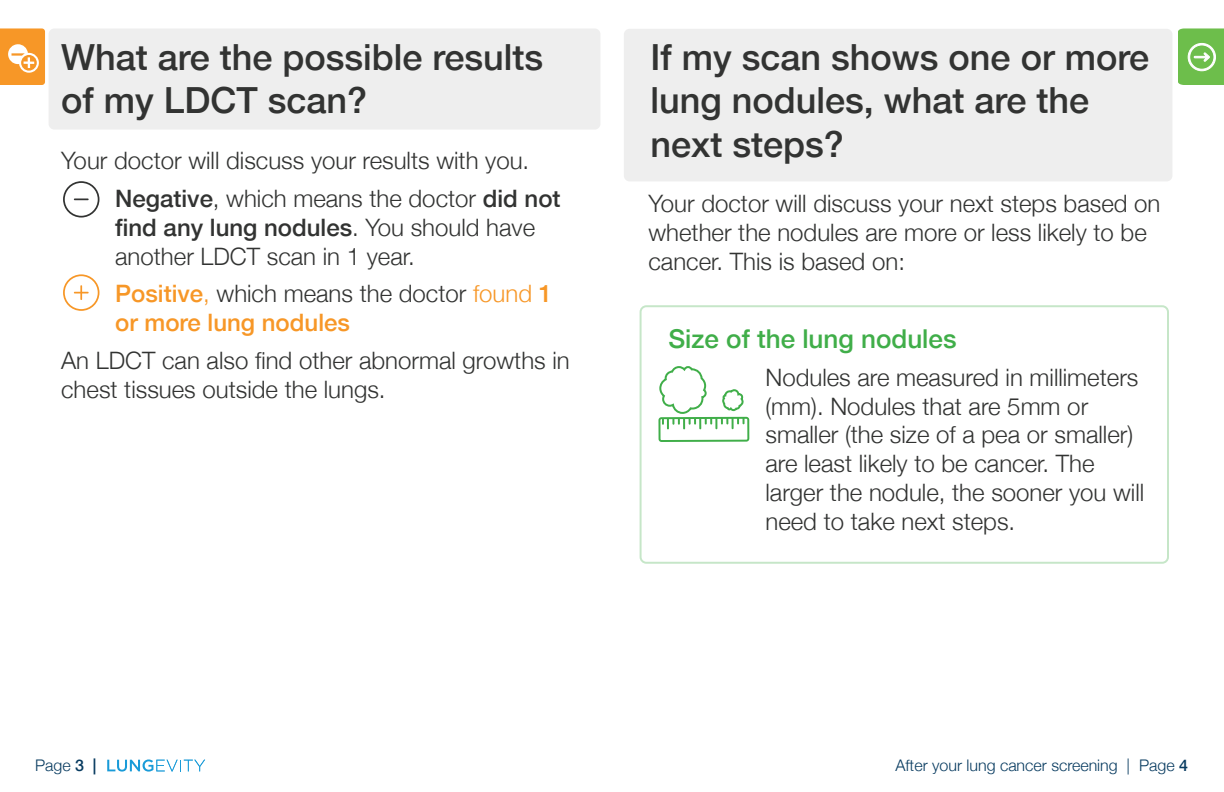
<style>
.page{position:relative;width:1224px;height:792px;background:#fff}
.page>*{position:absolute;margin:0;border:0;box-sizing:border-box;transform-origin:0 0}
.t1{font:500 36px/43.2px "Helvetica Neue";color:#323332}
.t2{font:500 26px "Helvetica Neue";color:#40ae49}
.t3{font:300 24px/28.8px "Helvetica Neue";color:#323332}
.t4{font:500 24px/28.8px "Helvetica Neue";color:#f79727}
.t5{font:300 16px "Helvetica Neue";color:#083b60}
.s1{font-weight:500}
.s2{font-weight:300}
.s3{font-weight:300;color:#323332}
</style>
<div class="page">
<svg style="left:107px;top:759px;width:98px;height:13px"></svg>
<div style="left:624px;top:29px;width:548px;height:152px;background:#eee;border-radius:6px"></div>
<div style="left:49px;top:28px;width:551px;height:102px;background:#eee;border-radius:6px"></div>
<svg style="left:0;top:28px;width:45px;height:57px;background:#f8a749"></svg>
<svg style="left:1178px;top:28px;width:46px;height:57px;background:#7dc55f"></svg>
<div style="left:640px;top:305px;width:529px;height:259px;border:2px solid #40ae49;border-radius:6px"></div>
<svg style="left:63px;top:181px;width:36px;height:37px"></svg>
<svg style="left:63px;top:274px;width:36px;height:37px"></svg>
<svg style="left:658px;top:305px;width:91px;height:137px"></svg>
<h1 class="t1" style="left:61px;top:34px;width:483px">What are the possible results of my LDCT scan?</h1>
<p class="t3" style="left:115px;top:141px;width:447px;line-height:37.8px;text-indent:-54px">Your doctor will discuss your results with you.<br><span class="s1">Negative</span>, which means the doctor <span class="s1">did not</span></p>
<p class="t3" style="left:115px;top:212px;width:422px"><span class="s1">find any lung nodules</span>. You should have another LDCT scan in 1 year.</p>
<p class="t4" style="left:115px;top:279px;width:438px">Positive<span class="s2">,</span> <span class="s3">which means the doctor</span> <span class="s2">found</span> 1 or more lung nodules</p>
<p class="t3" style="left:61px;top:346px;width:510px">An LDCT can also find other abnormal growths in chest tissues outside the lungs.</p>
<h1 class="t1" style="left:650px;top:34px;width:500px">If my scan shows one or more lung nodules, what are the next steps?</h1>
<p class="t3" style="left:648px;top:189px;width:514px">Your doctor will discuss your next steps based on whether the nodules are more or less likely to be cancer. This is based on:</p>
<p class="t2" style="left:668px;top:318px;width:290px">Size of the lung nodules</p>
<p class="t3" style="left:765px;top:362px;width:380px">Nodules are measured in millimeters (mm). Nodules that are 5mm or smaller (the size of a pea or smaller) are least likely to be cancer. The larger the nodule, the sooner you will need to take next steps.</p>
<p class="t5" style="left:35px;top:756px;width:63px">Page <span class="s1">3 |</span></p>
<p class="t5" style="left:895px;top:756px;width:294px">After your lung cancer screening | Page <span class="s1">4</span></p>
</div>
